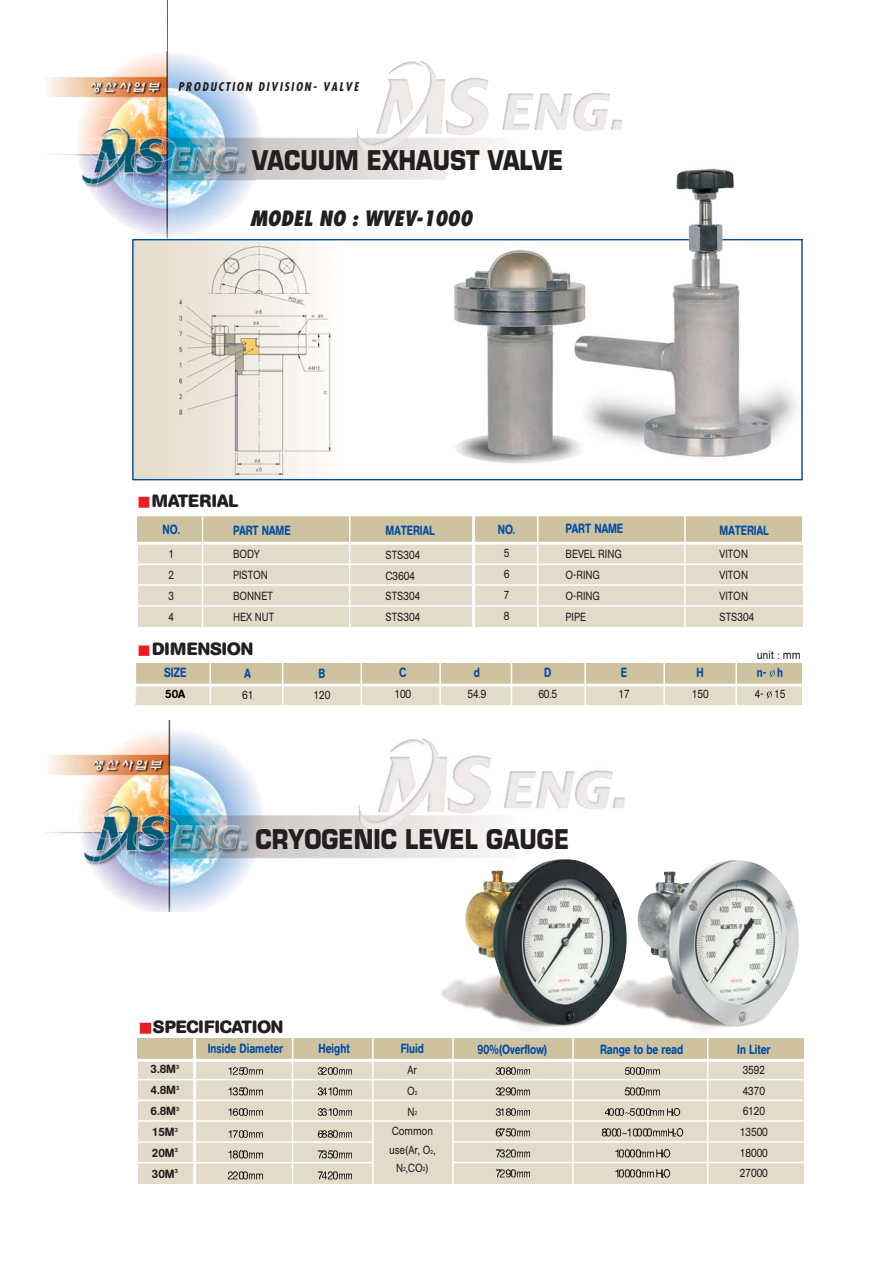
<style>
.page{position:relative;width:893px;height:1263px;background:#fff}
.page>*{position:absolute;margin:0;border:0;box-sizing:border-box;transform-origin:0 0}
.t1{font:700 26.4px "Eurostile";color:#231f20;scale:.85 1}
.t2{font:italic 800 condensed 20.55px "Futura";color:#231f20}
.t3{font:700 17.7px "AG Book Rounded";color:#231f20}
.t4{font:500 13.2px "AG Book Rounded";color:#034ea2;scale:.8 1}
.t5{font:11.7px/20.9px "AG Book Rounded";color:#231f20;scale:.85 1}
.t6{font:500 11.7px/20.9px "AG Book Rounded";color:#231f20;text-align:justify}
.t7{font:italic 700 condensed 11.7px "Futura";letter-spacing:.145em;color:#231f20}
.t8{font:11.7px "AG Book Rounded";color:#231f20;scale:.9 1}
.t9{font:500 11.7px "AG Book Rounded";color:#000}
.s1{font-size:5.85px}
</style>
<div class="page">
<img style="left:47px;top:720px;width:578px;height:192px">
<img style="left:111px;top:0;width:410px;height:238px">
<img style="left:446px;top:161px;width:357px;height:303px">
<img style="left:134px;top:240px;width:212px;height:239px">
<hr style="left:132px;top:239px;width:2px;height:241px;background:#034ea2">
<hr style="left:133px;top:239px;width:556px;height:1px;background:#034ea2">
<hr style="left:722px;top:239px;width:81px;height:1px;background:#034ea2">
<hr style="left:132px;top:479px;width:671px;height:1px;background:#034ea2">
<div style="left:138px;top:516px;width:664px;height:26px;background:#cec19f"></div>
<div style="left:138px;top:543px;width:664px;height:83px;background:#e3dbc9"></div>
<hr style="left:137px;top:542px;width:677px;height:3px;background:#fff">
<hr style="left:137px;top:563px;width:677px;height:2px;background:#fff">
<hr style="left:137px;top:584px;width:677px;height:2px;background:#fff">
<hr style="left:137px;top:605px;width:677px;height:2px;background:#fff">
<img style="left:138px;top:496px;width:12px;height:12px">
<hr style="left:202px;top:517px;width:1px;height:113px;background:#fff">
<hr style="left:472px;top:515px;width:3px;height:115px;background:#fff">
<div style="left:136px;top:663px;width:666px;height:23px;background:#cec19f"></div>
<div style="left:136px;top:686px;width:666px;height:18px;background:#e3dbc9"></div>
<hr style="left:135px;top:684px;width:668px;height:3px;background:#fff">
<hr style="left:209px;top:663px;width:2px;height:41px;background:#fff">
<svg style="left:769px;top:669px;width:6px;height:9px"></svg>
<svg style="left:766px;top:690px;width:6px;height:9px"></svg>
<img style="left:138px;top:645px;width:12px;height:11px">
<hr style="left:349px;top:516px;width:1px;height:113px;background:#fff">
<hr style="left:282px;top:662px;width:1px;height:44px;background:#fff">
<hr style="left:439px;top:661px;width:2px;height:44px;background:#fff">
<hr style="left:361px;top:661px;width:1px;height:45px;background:#fff">
<hr style="left:511px;top:663px;width:1px;height:44px;background:#fff">
<hr style="left:584px;top:662px;width:2px;height:44px;background:#fff">
<hr style="left:663px;top:661px;width:2px;height:44px;background:#fff">
<hr style="left:735px;top:661px;width:2px;height:44px;background:#fff">
<hr style="left:537px;top:515px;width:1px;height:114px;background:#fff">
<hr style="left:684px;top:514px;width:2px;height:115px;background:#fff">
<hr style="left:801px;top:239px;width:2px;height:241px;background:#034ea2">
<div style="left:137px;top:1038px;width:667px;height:23px;background:#cec19f"></div>
<div style="left:138px;top:1061px;width:665px;height:122px;background:#e3dbc9"></div>
<hr style="left:136px;top:1059px;width:671px;height:3px;background:#fff">
<hr style="left:138px;top:1079px;width:667px;height:1px;background:#fff">
<hr style="left:138px;top:1100px;width:665px;height:1px;background:#fff">
<svg style="left:228px;top:1067px;width:35px;height:8px"></svg>
<svg style="left:228px;top:1087px;width:35px;height:9px"></svg>
<svg style="left:228px;top:1108px;width:35px;height:8px"></svg>
<svg style="left:228px;top:1130px;width:35px;height:8px"></svg>
<svg style="left:228px;top:1150px;width:35px;height:9px"></svg>
<svg style="left:228px;top:1171px;width:35px;height:9px"></svg>
<hr style="left:193px;top:1038px;width:3px;height:150px;background:#fff">
<hr style="left:292px;top:1038px;width:1px;height:148px;background:#fff">
<hr style="left:372px;top:1038px;width:2px;height:148px;background:#fff">
<hr style="left:452px;top:1038px;width:2px;height:148px;background:#fff">
<hr style="left:572px;top:1038px;width:2px;height:148px;background:#fff">
<svg style="left:495px;top:1067px;width:35px;height:8px"></svg>
<svg style="left:495px;top:1087px;width:35px;height:9px"></svg>
<svg style="left:495px;top:1108px;width:35px;height:8px"></svg>
<svg style="left:495px;top:1128px;width:35px;height:9px"></svg>
<svg style="left:495px;top:1149px;width:35px;height:9px"></svg>
<svg style="left:495px;top:1169px;width:35px;height:9px"></svg>
<img style="left:139px;top:1022px;width:13px;height:12px">
<svg style="left:318px;top:1067px;width:34px;height:8px"></svg>
<svg style="left:318px;top:1087px;width:34px;height:9px"></svg>
<svg style="left:318px;top:1108px;width:34px;height:8px"></svg>
<svg style="left:318px;top:1130px;width:34px;height:8px"></svg>
<svg style="left:318px;top:1150px;width:34px;height:9px"></svg>
<svg style="left:318px;top:1171px;width:34px;height:9px"></svg>
<svg style="left:625px;top:1067px;width:35px;height:8px"></svg>
<svg style="left:625px;top:1087px;width:35px;height:9px"></svg>
<svg style="left:604px;top:1108px;width:77px;height:8px"></svg>
<svg style="left:601px;top:1128px;width:83px;height:9px"></svg>
<svg style="left:615px;top:1149px;width:55px;height:9px"></svg>
<svg style="left:615px;top:1169px;width:55px;height:9px"></svg>
<hr style="left:137px;top:1120px;width:666px;height:2px;background:#fff">
<hr style="left:138px;top:1141px;width:235px;height:2px;background:#fff">
<hr style="left:137px;top:1162px;width:236px;height:1px;background:#fff">
<hr style="left:453px;top:1141px;width:439px;height:2px;background:#fff">
<hr style="left:453px;top:1162px;width:439px;height:1px;background:#fff">
<hr style="left:707px;top:1037px;width:1px;height:148px;background:#fff">
<img style="left:440px;top:859px;width:185px;height:172px">
<img style="left:612px;top:860px;width:187px;height:172px">
<p class="t7" style="left:178px;top:82px;width:182px">PRODUCTION DIVISION- VALVE</p>
<h1 class="t1" style="left:252px;top:150px;width:367px">VACUUM EXHAUST VALVE</h1>
<h2 class="t2" style="left:250px;top:210px;width:223px">MODEL NO : WVEV-1000</h2>
<h3 class="t3" style="left:152px;top:495px;width:88px">MATERIAL</h3>
<p class="t4" style="left:162px;top:525px;width:24px">NO.</p>
<p class="t5" style="left:168px;top:545px;width:8px;text-align:justify">1<br>2<br>3<br>4</p>
<p class="t4" style="left:233px;top:526px;width:73px">PART NAME</p>
<p class="t5" style="left:233px;top:545px;width:50px">BODY<br>PISTON<br>BONNET<br>HEX NUT</p>
<p class="t4" style="left:385px;top:526px;width:63px">MATERIAL</p>
<p class="t5" style="left:385px;top:545px;width:42px">STS304<br>C3604<br>STS304<br>STS304</p>
<p class="t4" style="left:498px;top:524px;width:24px">NO.</p>
<p class="t5" style="left:504px;top:544px;width:8px;text-align:justify">5<br>6<br>7<br>8</p>
<p class="t4" style="left:565px;top:524px;width:73px">PART NAME</p>
<p class="t5" style="left:565px;top:545px;width:68px">BEVEL RING<br>O-RING<br>O-RING<br>PIPE</p>
<p class="t4" style="left:719px;top:525px;width:63px">MATERIAL</p>
<p class="t5" style="left:719px;top:545px;width:42px">VITON<br>VITON<br>VITON<br>STS304</p>
<h3 class="t3" style="left:152px;top:643px;width:103px">DIMENSION</h3>
<p class="t8" style="left:757px;top:650px;width:51px">unit : mm</p>
<p class="t4" style="left:164px;top:668px;width:29px">SIZE</p>
<p class="t9" style="left:165px;top:690px;width:22px">50A</p>
<p class="t4" style="left:245px;top:668px;width:9px">A</p>
<p class="t5" style="left:242px;top:685px;width:15px">61</p>
<p class="t4" style="left:318px;top:668px;width:10px">B</p>
<p class="t5" style="left:313px;top:685px;width:21px">120</p>
<p class="t4" style="left:399px;top:667px;width:11px">C</p>
<p class="t5" style="left:394px;top:684px;width:21px">100</p>
<p class="t4" style="left:474px;top:667px;width:9px">d</p>
<p class="t5" style="left:467px;top:684px;width:24px">54.9</p>
<p class="t4" style="left:544px;top:668px;width:11px">D</p>
<p class="t5" style="left:538px;top:685px;width:24px">60.5</p>
<p class="t4" style="left:621px;top:667px;width:9px">E</p>
<p class="t5" style="left:618px;top:684px;width:15px">17</p>
<p class="t4" style="left:696px;top:668px;width:11px">H</p>
<p class="t5" style="left:692px;top:684px;width:21px">150</p>
<p class="t4" style="left:757px;top:667px;width:34px">n- h</p>
<p class="t5" style="left:755px;top:684px;width:37px">4- 15</p>
<h1 class="t1" style="left:255px;top:830px;width:371px">CRYOGENIC LEVEL GAUGE</h1>
<h3 class="t3" style="left:153px;top:1020px;width:132px">SPECIFICATION</h3>
<p class="t6" style="left:150px;top:1060px;width:31px">3.8M<sup>3<br></sup>4.8M<sup>3<br></sup>6.8M<sup>3<br></sup>15M<sup>3<br></sup>20M<sup>3<br></sup>30M<sup>3</sup></p>
<p class="t4" style="left:318px;top:1044px;width:40px">Height</p>
<p class="t4" style="left:401px;top:1044px;width:31px">Fluid</p>
<p class="t5" style="left:407px;top:1061px;width:14px;text-align:justify">Ar O<span class="s1">2<br></span>N<span class="s1">2</span></p>
<p class="t5" style="left:389px;top:1122px;width:56px;line-height:19px">Common use(Ar, O<span class="s1">2</span>,</p>
<p class="t5" style="left:396px;top:1158px;width:40px">N<span class="s1">2</span>,CO<span class="s1">2</span>)</p>
<p class="t4" style="left:208px;top:1044px;width:96px">Inside Diameter</p>
<p class="t4" style="left:478px;top:1044px;width:89px">90%(Overflow)</p>
<p class="t4" style="left:600px;top:1044px;width:105px">Range to be read</p>
<p class="t4" style="left:737px;top:1044px;width:43px">In Liter</p>
<p class="t5" style="left:740px;top:1061px;width:35px">3592<br>4370<br>6120<br>13500<br>18000<br>27000</p>
</div>
